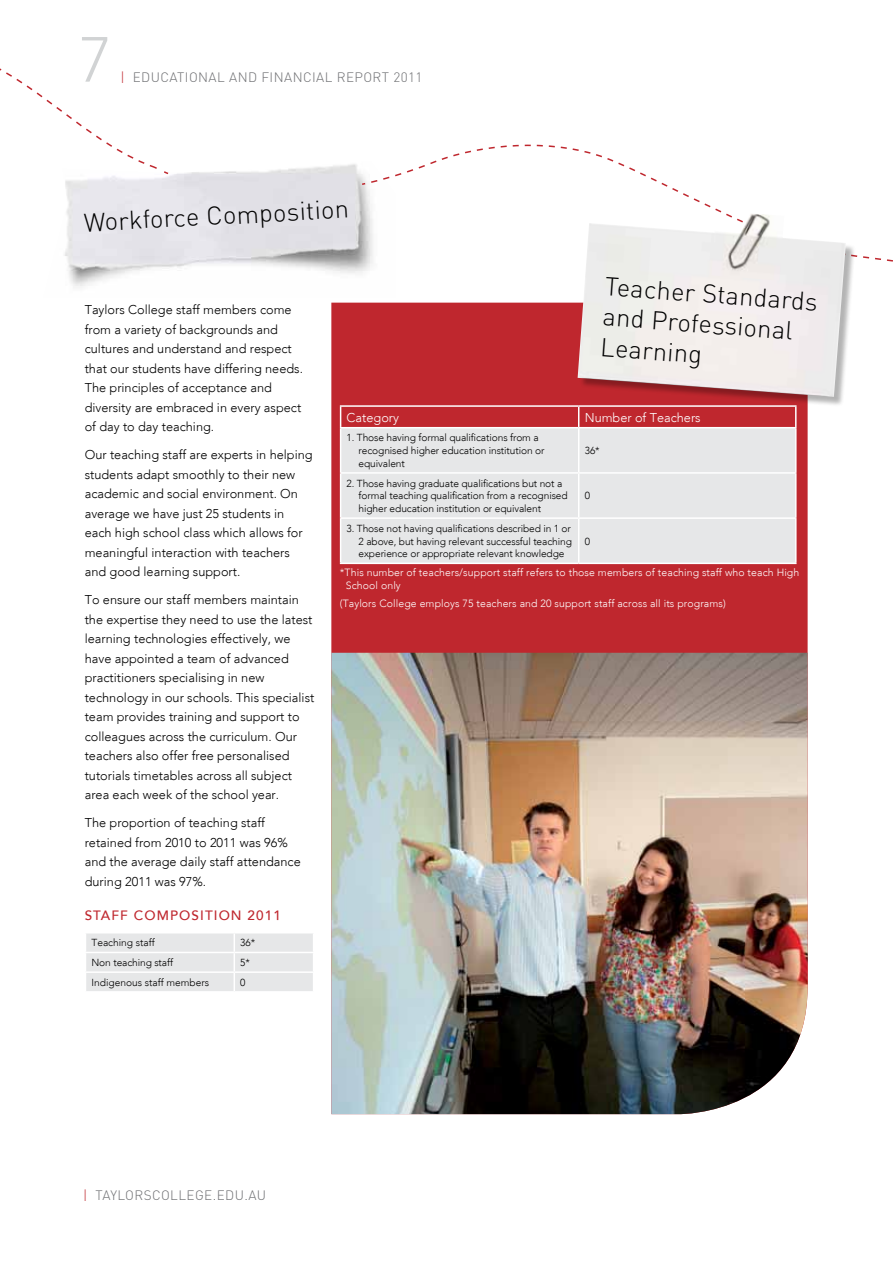
<style>
.page{position:relative;width:893px;height:1263px;background:#fff}
.page>*{position:absolute;margin:0;border:0;box-sizing:border-box;transform-origin:0 0}
.t1{font:300 63px "Avenir";color:#d1d3d4}
.t2{font:300 25.5px/30.5px "DIN";color:#000}
.t3{font:300 13.5px "DIN";letter-spacing:.03em;color:#6d6e71}
.t4{font:500 13.5px "Avenir";letter-spacing:.08em;color:#bf272e}
.t5{font:300 12.75px/19.5px "Avenir";color:#000}
.t6{font:300 12.75px "Avenir";color:#fff}
.t7{font:300 10.5px/13.5px "Avenir";letter-spacing:.01em;color:#fff}
.t8{font:300 10.2px/12.8px "Avenir";letter-spacing:-.01em;color:#000}
.s1{color:#bf272e}
</style>
<div class="page">
<img style="left:64px;top:164px;width:296px;height:123px">
<div style="left:331px;top:303px;width:477px;height:350px;background:#bf272e"></div>
<img style="left:331px;top:653px;width:477px;height:461px">
<svg style="left:0;top:68px;width:170px;height:107px"></svg>
<svg style="left:86px;top:933px;width:227px;height:58px;background:#e7e8e9"></svg>
<div style="left:341px;top:428px;width:454px;height:135px;background:#e6e7e8"></div>
<hr style="left:340px;top:405px;width:239px;height:2px;background:#fff">
<svg style="left:340px;top:406px;width:456px;height:21px;background:#c02d34"></svg>
<hr style="left:340px;top:427px;width:239px;height:1px;background:#fff">
<hr style="left:340px;top:428px;width:1px;height:44px;background:#fff">
<hr style="left:579px;top:427px;width:218px;height:1px;background:#fff">
<hr style="left:578px;top:428px;width:1px;height:44px;background:#fff">
<hr style="left:795px;top:428px;width:1px;height:44px;background:#fff">
<hr style="left:340px;top:472px;width:239px;height:2px;background:#fff">
<hr style="left:340px;top:474px;width:1px;height:43px;background:#fff">
<hr style="left:579px;top:472px;width:218px;height:2px;background:#fff">
<hr style="left:578px;top:474px;width:1px;height:43px;background:#fff">
<hr style="left:795px;top:474px;width:1px;height:43px;background:#fff">
<hr style="left:340px;top:517px;width:239px;height:2px;background:#fff">
<hr style="left:340px;top:519px;width:1px;height:44px;background:#fff">
<hr style="left:579px;top:517px;width:218px;height:2px;background:#fff">
<hr style="left:578px;top:519px;width:1px;height:44px;background:#fff">
<hr style="left:795px;top:519px;width:1px;height:44px;background:#fff">
<hr style="left:340px;top:563px;width:239px;height:1px;background:#fff">
<hr style="left:579px;top:563px;width:218px;height:1px;background:#fff">
<svg style="left:446px;top:144px;width:156px;height:13px"></svg>
<svg style="left:360px;top:157px;width:533px;height:234px"></svg>
<div style="left:579px;top:216px;width:277px;height:191px;background:#000;opacity:.3"></div>
<img style="left:578px;top:214px;width:268px;height:183px">
<img style="left:711px;top:213px;width:73px;height:68px">
<h1 class="t1" style="left:79px;top:23px;width:34px">7</h1>
<p class="t3" style="left:120px;top:68px;width:23px"><span class="s1">|</span> EDUCA</p>
<p class="t3" style="left:177px;top:68px;width:247px">TIONAL AND FINANCIAL REPORT 2011</p>
<h2 class="t2" style="left:83px;top:206px;width:267px;rotate:-3deg">WORKFORCE COMPOSITION</h2>
<p class="t5" style="left:85px;top:300px;width:220px">Taylors College staff members come from a variety of backgrounds and cultures and understand and respect that our students have differing needs.<br>The principles of acceptance and diversity are embraced in every aspect of day to day teaching.</p>
<p class="t5" style="left:85px;top:445px;width:229px">Our teaching staff are experts in helping students adapt smoothly to their new academic and social environment. On average we have just 25 students in each high school class which allows for meaningful interaction with teachers and good learning support.</p>
<p class="t5" style="left:85px;top:590px;width:231px">To ensure our staff members maintain the expertise they need to use the latest learning technologies effectively, we have appointed a team of advanced practitioners specialising in new technology in our schools. This specialist team provides training and support to colleagues across the curriculum. Our teachers also offer free personalised tutorials timetables across all subject area each week of the school year.</p>
<p class="t5" style="left:85px;top:813px;width:218px">The proportion of teaching staff retained from 2010 to 2011 was 96% and the average daily staff attendance during 2011 was 97%.</p>
<p class="t4" style="left:85px;top:907px;width:198px">STAFF COMPOSITION 2011</p>
<p class="t8" style="left:91px;top:936px;width:65px">Teaching staff</p>
<p class="t8" style="left:240px;top:936px;width:16px">36*</p>
<p class="t8" style="left:91px;top:956px;width:83px">Non teaching staff</p>
<p class="t8" style="left:240px;top:956px;width:11px">5*</p>
<p class="t8" style="left:91px;top:976px;width:119px">Indigenous staff members</p>
<p class="t8" style="left:240px;top:976px;width:7px">0</p>
<h2 class="t2" style="left:606px;top:270px;width:215px;rotate:4deg">TEACHER STANDARDS<br>AND PROFESSIONAL<br>LEARNING</h2>
<p class="t6" style="left:347px;top:410px;width:54px">Category</p>
<p class="t6" style="left:585px;top:410px;width:117px">Number of Teachers</p>
<p class="t8" style="left:359px;top:432px;width:187px;text-indent:-12px">1. Those having formal qualifications from a recognised higher education institution or equivalent</p>
<p class="t8" style="left:585px;top:444px;width:16px">36*</p>
<p class="t8" style="left:359px;top:477px;width:211px;text-indent:-12px">2. Those having graduate qualifications but not a formal teaching qualification from a recognised higher education institution or equivalent</p>
<p class="t8" style="left:585px;top:489px;width:7px">0</p>
<p class="t8" style="left:359px;top:522px;width:215px;text-align:justify;text-indent:-12px">3. Those not having qualifications described in 1 or 2 above, but having relevant successful teaching experience or appropriate relevant knowledge</p>
<p class="t8" style="left:585px;top:535px;width:7px">0</p>
<p class="t7" style="left:346px;top:565px;width:455px;text-indent:-6px">*This number of teachers/support staff refers to those members of teaching staff who teach High<br>School only</p>
<p class="t7" style="left:340px;top:597px;width:387px">(Taylors College employs 75 teachers and 20 support staff across all its programs)</p>
<p class="t3" style="left:83px;top:1186px;width:184px"><span class="s1">|</span> TAYLORSCOLLEGE.EDU.AU</p>
</div>
